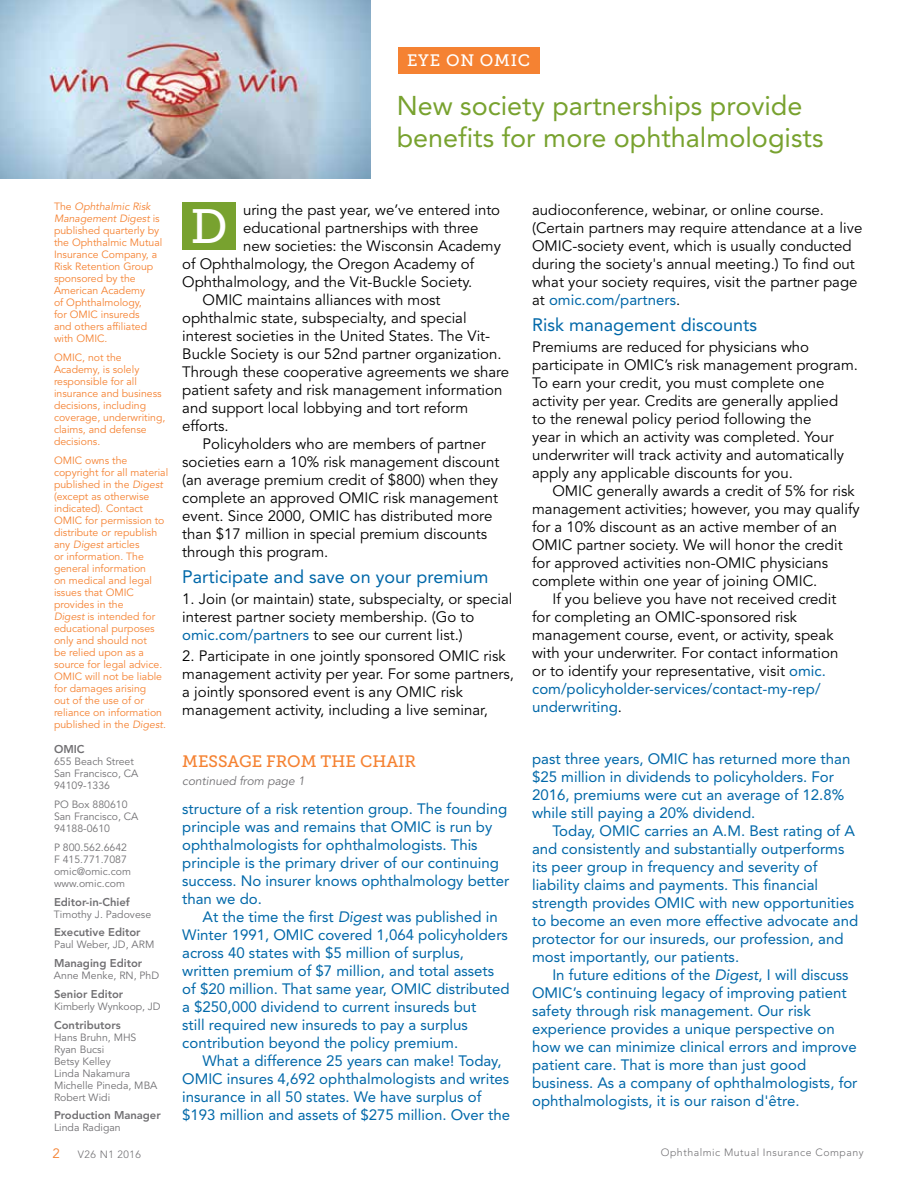
<style>
.page{position:relative;width:918px;height:1188px;background:#fff}
.page>*{position:absolute;margin:0;border:0;box-sizing:border-box;transform-origin:0 0}
.t1{font:48px "Museo Slab 500";color:#fff}
.t2{font:27px/31.5px "Avenir LT Std";color:#78a22f}
.t3{font:18px "Avenir LT Std";color:#0068a9}
.t4{font:16.5px "Museo Slab 500";color:#f58232}
.t5{font:16.5px "Museo Slab 500";letter-spacing:.045em;color:#fff}
.t6{font:15px/18px "Avenir LT Std";color:#000}
.t7{font:15px/18px "Avenir LT Std";color:#0068a9}
.t8{font:13.5px "Avenir LT Std";color:#f58232}
.t9{font:italic 12px "Avenir LT Std";color:#717073}
.t10{font:800 11.25px "Avenir LT Std";color:#717073}
.t11{font:10.5px/12px "Avenir LT Std";color:#f58232}
.t12{font:10.5px/12px "Avenir LT Std";color:#717073}
.t13{font:300 10.5px "Avenir LT Std";letter-spacing:.05em;color:#717073}
.s1{font-style:italic}
.s2{color:#0068a9}
.s3{color:#000}
</style>
<div class="page">
<div style="left:398px;top:47px;width:142px;height:27px;background:#f58232"></div>
<div style="left:182px;top:202px;width:54px;height:48px;background:#78a22f"></div>
<img style="left:0;top:0;width:371px;height:178px">
<p class="t5" style="left:407px;top:51px;width:125px">EYE ON OMIC</p>
<h2 class="t2" style="left:397px;top:90px;width:428px">New society partnerships provide benefits for more ophthalmologists</h2>
<p class="t11" style="left:54px;top:201px;width:110px">The <span class="s1">Ophthalmic Risk<br>Management Digest</span> is published quarterly by the Ophthalmic Mutual<br>Insurance Company, a<br>Risk Retention Group sponsored by the<br>American Academy<br>of Ophthalmology,<br>for OMIC insureds<br>and others affiliated with OMIC.</p>
<p class="t11" style="left:54px;top:352px;width:113px">OMIC, not the<br>Academy, is solely responsible for all insurance and business decisions, including coverage, underwriting, claims, and defense decisions.</p>
<p class="t11" style="left:54px;top:455px;width:116px">OMIC owns the copyright for all material published in the <span class="s1">Digest </span>(except as otherwise indicated). Contact<br>OMIC for permission to distribute or republish any <span class="s1">Digest</span> articles<br>or information. The general information<br>on medical and legal issues that OMIC provides in the<br><span class="s1">Digest</span> is intended for educational purposes only and should not<br>be relied upon as a source for legal advice.<br>OMIC will not be liable for damages arising<br>out of the use of or reliance on information published in the <span class="s1">Digest</span>.</p>
<p class="t10" style="left:54px;top:743px;width:32px">OMIC</p>
<p class="t12" style="left:54px;top:756px;width:86px">655 Beach Street<br>San Francisco, CA<br>94109-1336</p>
<p class="t12" style="left:54px;top:799px;width:86px">PO Box 880610<br>San Francisco, CA<br>94188-0610</p>
<p class="t12" style="left:54px;top:841px;width:79px">P 800.562.6642<br>F 415.771.7087 omic@omic.com www.omic.com</p>
<p class="t10" style="left:54px;top:895px;width:77px">Editor-in-Chief</p>
<p class="t12" style="left:54px;top:908px;width:99px">Timothy J. Padovese</p>
<p class="t10" style="left:54px;top:926px;width:88px">Executive Editor</p>
<p class="t12" style="left:54px;top:939px;width:102px">Paul Weber, JD, ARM</p>
<p class="t10" style="left:54px;top:956px;width:90px">Managing Editor</p>
<p class="t12" style="left:54px;top:970px;width:107px">Anne Menke, RN, PhD</p>
<p class="t10" style="left:54px;top:987px;width:71px">Senior Editor</p>
<p class="t12" style="left:54px;top:1000px;width:108px">Kimberly Wynkoop, JD</p>
<p class="t10" style="left:54px;top:1018px;width:68px">Contributors</p>
<p class="t12" style="left:54px;top:1031px;width:105px">Hans Bruhn, MHS<br>Ryan Bucsi<br>Betsy Kelley<br>Linda Nakamura<br>Michelle Pineda, MBA<br>Robert Widi</p>
<p class="t10" style="left:54px;top:1109px;width:108px">Production Manager</p>
<p class="t12" style="left:54px;top:1122px;width:68px">Linda Radigan</p>
<p class="t6" style="left:243px;top:201px;width:259px">uring the past year, we’ve entered into</p>
<p class="t6" style="left:243px;top:219px;width:237px">educational partnerships with three</p>
<p class="t6" style="left:243px;top:237px;width:259px">new societies: the Wisconsin Academy</p>
<p class="t6" style="left:182px;top:255px;width:294px">of Ophthalmology, the Oregon Academy of</p>
<p class="t6" style="left:182px;top:273px;width:292px">Ophthalmology, and the Vit-Buckle Society.</p>
<p class="t6" style="left:202px;top:291px;width:240px">OMIC maintains alliances with most</p>
<p class="t6" style="left:182px;top:309px;width:286px">ophthalmic state, subspecialty, and special</p>
<p class="t6" style="left:182px;top:327px;width:310px">interest societies in the United States. The Vit-</p>
<p class="t6" style="left:182px;top:345px;width:321px">Buckle Society is our 52nd partner organization.</p>
<p class="t6" style="left:182px;top:363px;width:328px">Through these cooperative agreements we share</p>
<p class="t6" style="left:182px;top:381px;width:322px">patient safety and risk management information</p>
<p class="t6" style="left:182px;top:399px;width:288px">and support local lobbying and tort reform</p>
<p class="t6" style="left:182px;top:417px;width:48px">efforts.</p>
<p class="t6" style="left:202px;top:435px;width:285px">Policyholders who are members of partner</p>
<p class="t6" style="left:182px;top:453px;width:319px">societies earn a 10% risk management discount</p>
<p class="t6" style="left:182px;top:471px;width:317px">(an average premium credit of $800) when they</p>
<p class="t6" style="left:182px;top:489px;width:317px">complete an approved OMIC risk management</p>
<p class="t6" style="left:182px;top:507px;width:312px">event. Since 2000, OMIC has distributed more</p>
<p class="t6" style="left:182px;top:525px;width:306px">than $17 million in special premium discounts</p>
<p class="t6" style="left:182px;top:543px;width:148px">through this program.</p>
<p class="t3" style="left:182px;top:567px;width:308px">Participate and save on your premium</p>
<p class="t6" style="left:182px;top:590px;width:332px">1. Join (or maintain) state, subspecialty, or special interest partner society membership. (Go to <span class="s2">omic.com/partners</span> to see our current list.)</p>
<p class="t6" style="left:182px;top:647px;width:333px">2. Participate in one jointly sponsored OMIC risk management activity per year. For some partners, a jointly sponsored event is any OMIC risk management activity, including a live seminar,</p>
<h1 class="t1" style="left:191px;top:200px;width:39px">D</h1>
<p class="t4" style="left:182px;top:752px;width:235px">MESSAGE FROM THE CHAIR</p>
<p class="t9" style="left:182px;top:774px;width:124px">continued from page 1</p>
<p class="t7" style="left:182px;top:799px;width:329px">structure of a risk retention group. The founding principle was and remains that OMIC is run by ophthalmologists for ophthalmologists. This principle is the primary driver of our continuing success. No insurer knows ophthalmology better than we do.</p>
<p class="t7" style="left:182px;top:907px;width:329px;text-indent:20px">At the time the first <span class="s1">Digest</span> was published in Winter 1991, OMIC covered 1,064 policyholders across 40 states with $5 million of surplus, written premium of $7 million, and total assets of $20 million. That same year, OMIC distributed a $250,000 dividend to current insureds but<br>still required new insureds to pay a surplus contribution beyond the policy premium.</p>
<p class="t7" style="left:182px;top:1051px;width:329px;text-indent:20px">What a difference 25 years can make! Today, OMIC insures 4,692 ophthalmologists and writes insurance in all 50 states. We have surplus of $193 million and assets of $275 million. Over the</p>
<p class="t6" style="left:532px;top:201px;width:332px">audioconference, webinar, or online course. (Certain partners may require attendance at a live OMIC-society event, which is usually conducted during the society's annual meeting.) To find out what your society requires, visit the partner page at <span class="s2">omic.com/partners</span>.</p>
<p class="t3" style="left:532px;top:315px;width:227px">Risk management discounts</p>
<p class="t6" style="left:532px;top:338px;width:327px">Premiums are reduced for physicians who participate in OMIC’s risk management program.<br>To earn your credit, you must complete one activity per year. Credits are generally applied<br>to the renewal policy period following the<br>year in which an activity was completed. Your underwriter will track activity and automatically apply any applicable discounts for you.</p>
<p class="t6" style="left:552px;top:482px;width:304px">OMIC generally awards a credit of 5% for risk</p>
<p class="t6" style="left:532px;top:500px;width:329px">management activities; however, you may qualify</p>
<p class="t6" style="left:532px;top:518px;width:307px">for a 10% discount as an active member of an</p>
<p class="t6" style="left:532px;top:536px;width:312px">OMIC partner society. We will honor the credit</p>
<p class="t6" style="left:532px;top:554px;width:298px">for approved activities non-OMIC physicians</p>
<p class="t6" style="left:532px;top:572px;width:287px">complete within one year of joining OMIC.</p>
<p class="t6" style="left:552px;top:590px;width:286px">If you believe you have not received credit</p>
<p class="t6" style="left:532px;top:608px;width:267px">for completing an OMIC-sponsored risk</p>
<p class="t6" style="left:532px;top:626px;width:303px">management course, event, or activity, speak</p>
<p class="t6" style="left:532px;top:644px;width:308px">with your underwriter. For contact information</p>
<p class="t6" style="left:532px;top:662px;width:295px">or to identify your representative, visit <span class="s2">omic.</span></p>
<p class="t7" style="left:532px;top:680px;width:290px">com/policyholder-services/contact-my-rep/</p>
<p class="t7" style="left:532px;top:698px;width:92px">underwriting<span class="s3">.</span></p>
<p class="t7" style="left:532px;top:750px;width:320px">past three years, OMIC has returned more than $25 million in dividends to policyholders. For 2016, premiums were cut an average of 12.8% while still paying a 20% dividend.</p>
<p class="t7" style="left:532px;top:822px;width:328px;text-indent:20px">Today, OMIC carries an A.M. Best rating of A and consistently and substantially outperforms its peer group in frequency and severity of liability claims and payments. This financial strength provides OMIC with new opportunities to become an even more effective advocate and protector for our insureds, our profession, and most importantly, our patients.</p>
<p class="t7" style="left:532px;top:966px;width:327px;text-indent:20px">In future editions of the <span class="s1">Digest</span>, I will discuss OMIC’s continuing legacy of improving patient safety through risk management. Our risk experience provides a unique perspective on how we can minimize clinical errors and improve patient care. That is more than just good business. As a company of ophthalmologists, for ophthalmologists, it is our raison d'être.</p>
<p class="t8" style="left:52px;top:1146px;width:9px">2</p>
<p class="t13" style="left:78px;top:1149px;width:65px">V26 N1 2016</p>
<p class="t13" style="left:661px;top:1146px;width:205px">Ophthalmic Mutual Insurance Company</p>
</div>
